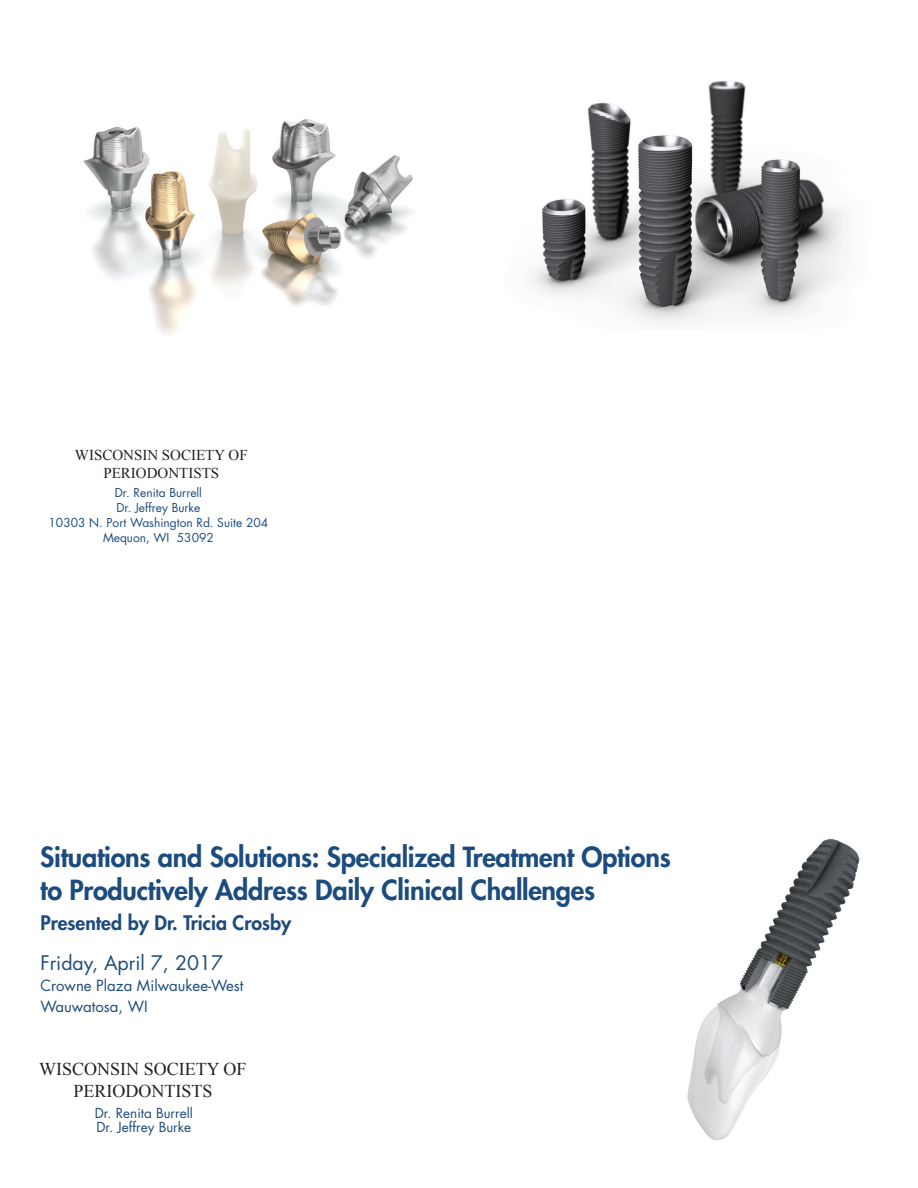
<style>
.page{position:relative;width:918px;height:1188px;background:#fff}
.page>*{position:absolute;margin:0;border:0;box-sizing:border-box;transform-origin:0 0}
.t1{font:800 27px/33px "Futura Std";letter-spacing:-.01em;color:#1c4c7d}
.t2{font:800 19.5px "Futura Std";color:#1c4c7d}
.t3{font:19.5px "Futura Std";color:#1c4c7d}
.t4{font:18px/21.6px "Times New Roman";color:#231f20;text-align:center}
.t5{font:15px/21px "Futura Std";color:#1c4c7d}
.t6{font:15px/18px "Times New Roman";color:#231f20;text-align:center}
.t7{font:13.5px/15px "Futura Std";color:#1c4c7d}
.t8{font:12px/15px "Futura Std";color:#1c4c7d;text-align:center}
</style>
<div class="page">
<img style="left:687px;top:839px;width:173px;height:301px">
<img style="left:527px;top:80px;width:322px;height:246px">
<img style="left:83px;top:119px;width:331px;height:216px">
<p class="t6" style="left:75px;top:445px;width:174px">WISCONSIN SOCIETY OF<br>PERIODONTISTS</p>
<p class="t8" style="left:49px;top:485px;width:221px">Dr. Renita Burrell<br>Dr. Jeffrey Burke<br>10303 N. Port Washington Rd. Suite 204<br>Mequon, WI 53092</p>
<p class="t1" style="left:40px;top:840px;width:632px">Situations and Solutions: Specialized Treatment Options to Productively Address Daily Clinical Challenges</p>
<p class="t2" style="left:40px;top:910px;width:252px">Presented by Dr. Tricia Crosby</p>
<p class="t3" style="left:40px;top:951px;width:184px">Friday, April 7, 2017</p>
<p class="t5" style="left:40px;top:975px;width:205px">Crowne Plaza Milwaukee-West<br>Wauwatosa, WI</p>
<p class="t4" style="left:39px;top:1058px;width:209px">WISCONSIN SOCIETY OF<br>PERIODONTISTS</p>
<p class="t7" style="left:95px;top:1105px;width:100px">Dr. Renita Burrell<br>Dr. Jeffrey Burke</p>
</div>
